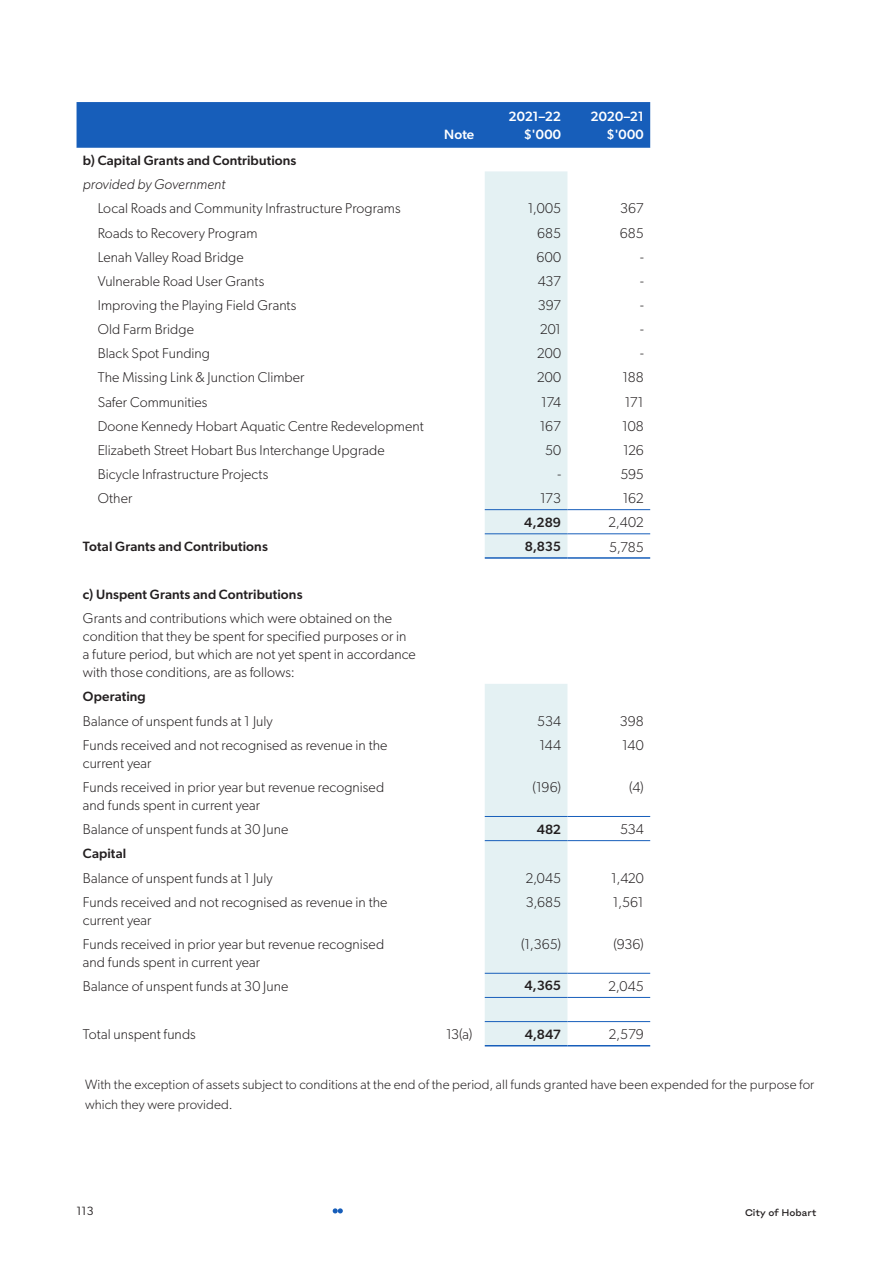
<style>
.page{position:relative;width:893px;height:1263px;background:#fff}
.page>*{position:absolute;margin:0;border:0;box-sizing:border-box;transform-origin:0 0}
.CoH22_Fins_body{font:300 14.25px/18px "Gibson";letter-spacing:.005em;color:#231f20}
.CoH22_Fins_body-2{font:italic 300 14.25px "Gibson";color:#231f20}
.CoH22_Body{font:300 13.5px/19.5px "Gibson";letter-spacing:.005em;color:#231f20}
.CoH22_Fins_body-3{font:500 13.5px "Gibson";letter-spacing:.01em;color:#231f20}
.CoH22_Fins_table_hea{font:500 13.5px/18px "Gibson";letter-spacing:.005em;color:#fff;text-align:right}
.t1{font:12px "Gibson";color:#231f20}
.t2{font:10.5px "Biofolio Ultimate";color:#231f20}
</style>
<div class="page">
<div style="left:77px;top:102px;width:573px;height:46px;background:#175eba"></div>
<div style="left:485px;top:171px;width:82px;height:386px;background:#e4f1f3"></div>
<hr style="left:485px;top:509px;width:82px;height:1px;background:#175eba">
<hr style="left:567px;top:509px;width:83px;height:1px;background:#175eba">
<hr style="left:485px;top:533px;width:82px;height:1px;background:#175eba">
<hr style="left:567px;top:533px;width:83px;height:1px;background:#175eba">
<hr style="left:485px;top:557px;width:82px;height:2px;background:#175eba">
<hr style="left:567px;top:557px;width:83px;height:2px;background:#175eba">
<div style="left:485px;top:684px;width:82px;height:361px;background:#e4f1f3"></div>
<hr style="left:485px;top:816px;width:82px;height:1px;background:#175eba">
<hr style="left:567px;top:816px;width:83px;height:1px;background:#175eba">
<hr style="left:485px;top:840px;width:82px;height:1px;background:#175eba">
<hr style="left:567px;top:840px;width:83px;height:1px;background:#175eba">
<hr style="left:485px;top:973px;width:82px;height:1px;background:#175eba">
<hr style="left:567px;top:973px;width:83px;height:1px;background:#175eba">
<hr style="left:485px;top:1021px;width:82px;height:1px;background:#175eba">
<hr style="left:567px;top:1021px;width:83px;height:1px;background:#175eba">
<hr style="left:485px;top:1045px;width:82px;height:1px;background:#175eba">
<hr style="left:567px;top:1045px;width:83px;height:1px;background:#175eba">
<hr style="left:485px;top:997px;width:82px;height:1px;background:#175eba">
<hr style="left:567px;top:997px;width:83px;height:1px;background:#175eba">
<svg style="left:333px;top:1208px;width:10px;height:5px"></svg>
<p class="CoH22_Fins_table_hea" style="left:444px;top:125px;width:32px">Note</p>
<p class="CoH22_Fins_table_hea" style="left:509px;top:107px;width:54px">2021–22 $'000</p>
<p class="CoH22_Fins_table_hea" style="left:591px;top:107px;width:55px">2020–21 $'000</p>
<p class="CoH22_Fins_body-3" style="left:83px;top:152px;width:215px">b) Capital Grants and Contributions</p>
<p class="CoH22_Fins_body-2" style="left:83px;top:176px;width:144px">provided by Government</p>
<p class="CoH22_Fins_body" style="left:98px;top:199px;width:304px">Local Roads and Community Infrastructure Programs</p>
<p class="CoH22_Fins_body" style="left:528px;top:199px;width:35px">1,005</p>
<p class="CoH22_Fins_body" style="left:620px;top:199px;width:25px">367</p>
<p class="CoH22_Fins_body" style="left:98px;top:223px;width:161px">Roads to Recovery Program</p>
<p class="CoH22_Fins_body" style="left:537px;top:223px;width:25px">685</p>
<p class="CoH22_Fins_body" style="left:620px;top:223px;width:25px">685</p>
<p class="CoH22_Fins_body" style="left:98px;top:248px;width:148px">Lenah Valley Road Bridge</p>
<p class="CoH22_Fins_body" style="left:536px;top:248px;width:26px">600</p>
<p class="CoH22_Fins_body" style="left:640px;top:248px;width:5px">-</p>
<p class="CoH22_Fins_body" style="left:98px;top:272px;width:168px">Vulnerable Road User Grants</p>
<p class="CoH22_Fins_body" style="left:538px;top:272px;width:25px">437</p>
<p class="CoH22_Fins_body" style="left:640px;top:272px;width:5px">-</p>
<p class="CoH22_Fins_body" style="left:98px;top:296px;width:200px">Improving the Playing Field Grants</p>
<p class="CoH22_Fins_body" style="left:538px;top:296px;width:25px">397</p>
<p class="CoH22_Fins_body" style="left:640px;top:296px;width:5px">-</p>
<p class="CoH22_Fins_body" style="left:98px;top:320px;width:98px">Old Farm Bridge</p>
<p class="CoH22_Fins_body" style="left:540px;top:320px;width:23px">201</p>
<p class="CoH22_Fins_body" style="left:640px;top:320px;width:5px">-</p>
<p class="CoH22_Fins_body" style="left:98px;top:344px;width:114px">Black Spot Funding</p>
<p class="CoH22_Fins_body" style="left:537px;top:344px;width:26px">200</p>
<p class="CoH22_Fins_body" style="left:640px;top:344px;width:5px">-</p>
<p class="CoH22_Fins_body" style="left:98px;top:368px;width:208px">The Missing Link &amp; Junction Climber</p>
<p class="CoH22_Fins_body" style="left:537px;top:368px;width:26px">200</p>
<p class="CoH22_Fins_body" style="left:622px;top:368px;width:23px">188</p>
<p class="CoH22_Fins_body" style="left:98px;top:393px;width:111px">Safer Communities</p>
<p class="CoH22_Fins_body" style="left:541px;top:393px;width:21px">174</p>
<p class="CoH22_Fins_body" style="left:625px;top:393px;width:21px">171</p>
<p class="CoH22_Fins_body" style="left:98px;top:417px;width:327px">Doone Kennedy Hobart Aquatic Centre Redevelopment</p>
<p class="CoH22_Fins_body" style="left:540px;top:417px;width:23px">167</p>
<p class="CoH22_Fins_body" style="left:622px;top:417px;width:23px">108</p>
<p class="CoH22_Fins_body" style="left:98px;top:441px;width:288px">Elizabeth Street Hobart Bus Interchange Upgrade</p>
<p class="CoH22_Fins_body" style="left:545px;top:441px;width:17px">50</p>
<p class="CoH22_Fins_body" style="left:623px;top:441px;width:22px">126</p>
<p class="CoH22_Fins_body" style="left:98px;top:465px;width:172px">Bicycle Infrastructure Projects</p>
<p class="CoH22_Fins_body" style="left:557px;top:465px;width:5px">-</p>
<p class="CoH22_Fins_body" style="left:620px;top:465px;width:25px">595</p>
<p class="CoH22_Fins_body" style="left:98px;top:489px;width:36px">Other</p>
<p class="CoH22_Fins_body" style="left:540px;top:489px;width:22px">173</p>
<p class="CoH22_Fins_body" style="left:623px;top:489px;width:23px">162</p>
<p class="CoH22_Fins_body-3" style="left:524px;top:514px;width:38px">4,289</p>
<p class="CoH22_Fins_body" style="left:608px;top:513px;width:37px">2,402</p>
<p class="CoH22_Fins_body-3" style="left:83px;top:538px;width:186px">Total Grants and Contributions</p>
<p class="CoH22_Fins_body-3" style="left:525px;top:538px;width:38px">8,835</p>
<p class="CoH22_Fins_body" style="left:609px;top:537px;width:36px">5,785</p>
<p class="CoH22_Fins_body-3" style="left:83px;top:586px;width:221px">c) Unspent Grants and Contributions</p>
<p class="CoH22_Fins_body" style="left:83px;top:609px;width:334px">Grants and contributions which were obtained on the condition that they be spent for specified purposes or in a future period, but which are not yet spent in accordance with those conditions, are as follows:</p>
<p class="CoH22_Fins_body-3" style="left:83px;top:688px;width:64px">Operating</p>
<p class="CoH22_Fins_body" style="left:83px;top:712px;width:191px">Balance of unspent funds at 1 July</p>
<p class="CoH22_Fins_body" style="left:537px;top:712px;width:25px">534</p>
<p class="CoH22_Fins_body" style="left:620px;top:712px;width:25px">398</p>
<p class="CoH22_Fins_body" style="left:83px;top:736px;width:306px">Funds received and not recognised as revenue in the current year</p>
<p class="CoH22_Fins_body" style="left:539px;top:736px;width:23px">144</p>
<p class="CoH22_Fins_body" style="left:622px;top:736px;width:23px">140</p>
<p class="CoH22_Fins_body" style="left:83px;top:778px;width:303px">Funds received in prior year but revenue recognised and funds spent in current year</p>
<p class="CoH22_Fins_body" style="left:533px;top:778px;width:30px">(196)</p>
<p class="CoH22_Fins_body" style="left:629px;top:778px;width:16px">(4)</p>
<p class="CoH22_Fins_body" style="left:83px;top:820px;width:207px">Balance of unspent funds at 30 June</p>
<p class="CoH22_Fins_body-3" style="left:537px;top:821px;width:26px">482</p>
<p class="CoH22_Fins_body" style="left:620px;top:820px;width:25px">534</p>
<p class="CoH22_Fins_body-3" style="left:83px;top:845px;width:45px">Capital</p>
<p class="CoH22_Fins_body" style="left:83px;top:868px;width:191px">Balance of unspent funds at 1 July</p>
<p class="CoH22_Fins_body" style="left:525px;top:868px;width:37px">2,045</p>
<p class="CoH22_Fins_body" style="left:611px;top:868px;width:34px">1,420</p>
<p class="CoH22_Fins_body" style="left:83px;top:893px;width:306px">Funds received and not recognised as revenue in the current year</p>
<p class="CoH22_Fins_body" style="left:526px;top:893px;width:37px">3,685</p>
<p class="CoH22_Fins_body" style="left:613px;top:893px;width:32px">1,561</p>
<p class="CoH22_Fins_body" style="left:83px;top:935px;width:303px">Funds received in prior year but revenue recognised and funds spent in current year</p>
<p class="CoH22_Fins_body" style="left:521px;top:935px;width:42px">(1,365)</p>
<p class="CoH22_Fins_body" style="left:613px;top:935px;width:32px">(936)</p>
<p class="CoH22_Fins_body" style="left:83px;top:977px;width:207px">Balance of unspent funds at 30 June</p>
<p class="CoH22_Fins_body-3" style="left:524px;top:978px;width:38px">4,365</p>
<p class="CoH22_Fins_body" style="left:608px;top:977px;width:37px">2,045</p>
<p class="CoH22_Fins_body" style="left:83px;top:1025px;width:114px">Total unspent funds</p>
<p class="CoH22_Fins_body" style="left:446px;top:1025px;width:28px">13(a)</p>
<p class="CoH22_Fins_body-3" style="left:525px;top:1026px;width:38px">4,847</p>
<p class="CoH22_Fins_body" style="left:608px;top:1025px;width:37px">2,579</p>
<p class="CoH22_Body" style="left:85px;top:1075px;width:731px">With the exception of assets subject to conditions at the end of the period, all funds granted have been expended for the purpose for which they were provided.</p>
<p class="t1" style="left:77px;top:1203px;width:19px">113</p>
<p class="t2" style="left:745px;top:1205px;width:73px">City of Hobart</p>
</div>
